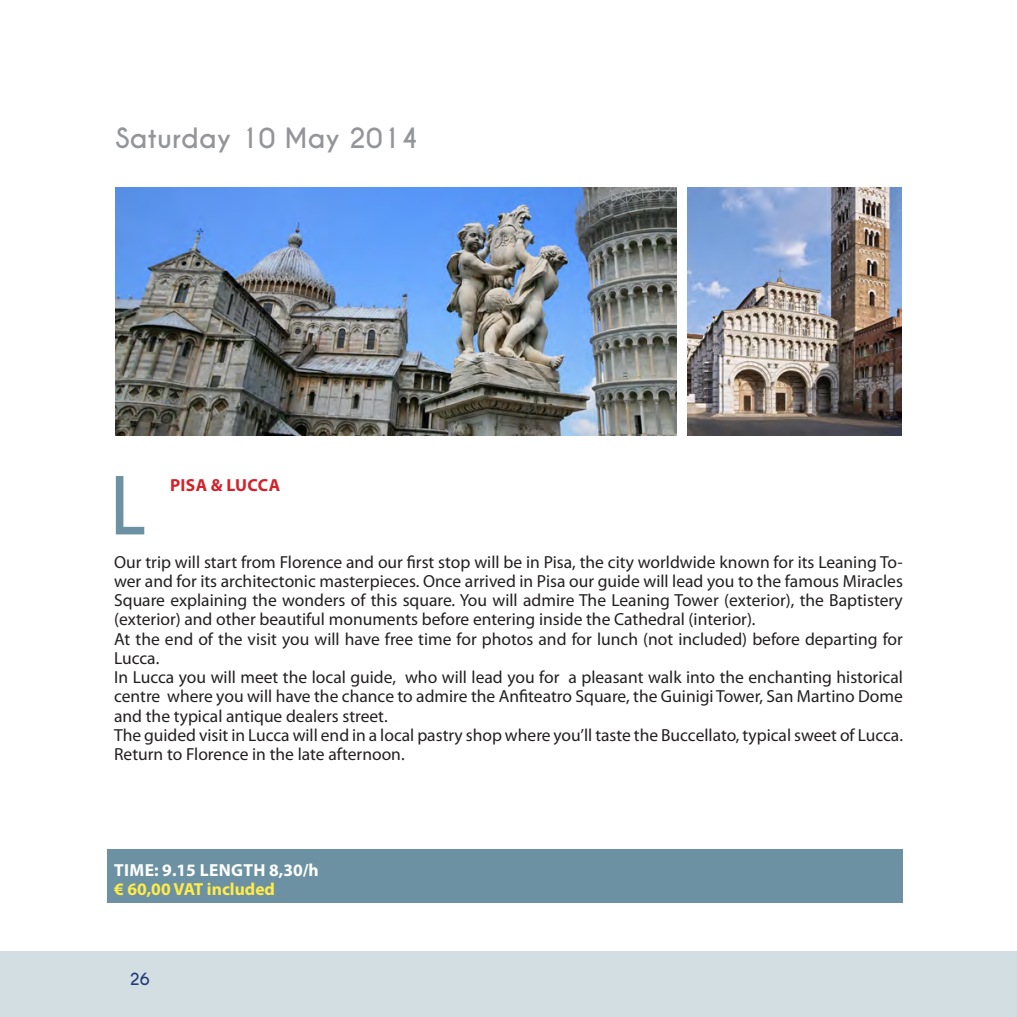
<style>
.page{position:relative;width:1017px;height:1017px;background:#fff}
.page>*{position:absolute;margin:0;border:0;box-sizing:border-box;transform-origin:0 0}
.t1{font:700 74.73px "Caviar Dreams";color:#6c91a2}
.t2{font:700 26.25px "Caviar Dreams";color:#939598}
.t3{font:17.5px/19.2px "Myriad Pro";color:#231f20;text-align:justify}
.t4{font:700 17.5px "Myriad Pro";letter-spacing:.02em;color:#fff}
.t5{font:700 17.5px "Myriad Pro";color:#ffeb49}
.t6{font:700 17.5px "Myriad Pro";letter-spacing:.02em;color:#d1232a}
.t7{font:700 15.75px "Caviar Dreams";color:#233a79}
</style>
<div class="page">
<div style="left:107px;top:849px;width:796px;height:54px;background:#6c91a2"></div>
<div style="left:0;top:951px;width:1017px;height:66px;background:#d3dee3"></div>
<img style="left:115px;top:187px;width:561px;height:248px">
<img style="left:688px;top:187px;width:214px;height:248px">
<p class="t2" style="left:115px;top:122px;width:304px">Saturday 10 May 2014</p>
<p class="t1" style="left:110px;top:461px;width:39px">L</p>
<p class="t6" style="left:170px;top:473px;width:112px">PISA &amp; LUCCA</p>
<p class="t3" style="left:114px;top:552px;width:790px">Our trip will start from Florence and our first stop will be in Pisa, the city worldwide known for its Leaning To&shy;wer and for its architectonic masterpieces. Once arrived in Pisa our guide will lead you to the famous Miracles Square explaining the wonders of this square. You will admire The Leaning Tower (exterior), the Baptistery (exterior) and other beautiful monuments before entering inside the Cathedral (interior).</p>
<p class="t3" style="left:114px;top:629px;width:790px">At the end of the visit you will have free time for photos and for lunch (not included) before departing for<br>Lucca.</p>
<p class="t3" style="left:114px;top:667px;width:790px">In Lucca you will meet the local guide, who will lead you for a pleasant walk into the enchanting historical centre where you will have the chance to admire the Anfiteatro Square, the Guinigi Tower, San Martino Dome and the typical antique dealers street.</p>
<p class="t3" style="left:114px;top:725px;width:790px">The guided visit in Lucca will end in a local pastry shop where you’ll taste the Buccellato, typical sweet of Lucca.</p>
<p class="t3" style="left:114px;top:744px;width:292px">Return to Florence in the late afternoon.</p>
<p class="t4" style="left:114px;top:858px;width:206px">TIME: 9.15 LENGTH 8,30/h</p>
<p class="t5" style="left:114px;top:878px;width:162px">€ 60,00 VAT included</p>
<p class="t7" style="left:130px;top:969px;width:21px">26</p>
</div>
